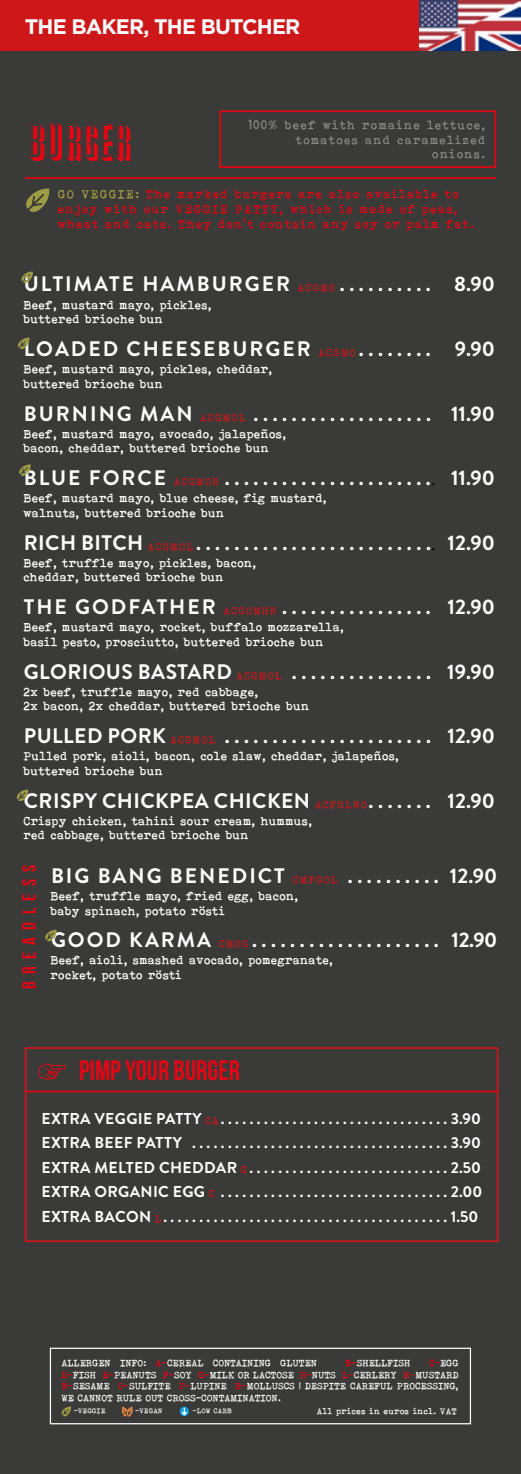
<style>
.page{position:relative;width:521px;height:1474px;background:#fff}
.page>*{position:absolute;margin:0;border:0;box-sizing:border-box;transform-origin:0 0}
.t1{font:52.5px "Great Shadow";letter-spacing:-.07em;color:#e30613;scale:1.1 1}
.t2{font:28px "Bebas Neue";color:#e30613}
.t3{font:700 21px "Brandon Grotesque";letter-spacing:.085em;color:#fff}
.t4{font:700 21px "Brandon Grotesque";letter-spacing:.02em;color:#fff}
.t5{font:700 21px "Gotham";letter-spacing:-.04em;color:#fff}
.t6{font:19.25px "Bebas Neue";letter-spacing:.38em;color:#e30613}
.t7{font:700 15.75px/24.5px "Brandon Grotesque";letter-spacing:.02em;color:#fff;text-align:justify}
.t8{font:12.25px/14.7px "Bohemian typewriter";color:#fff}
.t9{font:12.25px/14.7px "Bohemian typewriter";letter-spacing:.075em;color:#e30613}
.t10{font:12.25px/14.7px "Bohemian typewriter";letter-spacing:.075em;color:#878787;text-align:right}
.t11{font:9.62px/11.5px "Bohemian typewriter";letter-spacing:-.03em;color:#fff;text-align:justify}
.t12{font:8.75px "Bohemian typewriter";color:#fff}
.t13{font:7px "Bohemian typewriter";color:#fff}
.s1{color:#9d9c44}
.s2{font-family:"Bohemian typewriter";font-weight:400;font-size:10.5px;color:#cd1719}
.s3{font-family:"Bohemian typewriter";font-weight:400;font-size:10.5px;color:#000}
.s4{color:#e30613}
.s5{color:#cd1719}
</style>
<div class="page">
<div style="left:0;top:0;width:521px;height:1473px;background:#3a3a39"></div>
<hr style="left:25px;top:177px;width:471px;height:2px;background:#e30613">
<svg style="left:26px;top:188px;width:24px;height:24px"></svg>
<div style="left:219px;top:110px;width:277px;height:58px;border:2px solid #e30613"></div>
<svg style="left:21px;top:271px;width:12px;height:12px"></svg>
<svg style="left:18px;top:337px;width:12px;height:12px"></svg>
<svg style="left:19px;top:464px;width:12px;height:12px"></svg>
<svg style="left:45px;top:929px;width:12px;height:13px"></svg>
<svg style="left:16px;top:789px;width:13px;height:12px"></svg>
<div style="left:25px;top:1047px;width:473px;height:195px;border:2px solid #cd1719"></div>
<hr style="left:25px;top:1090px;width:473px;height:2px;background:#e30613">
<svg style="left:39px;top:1063px;width:27px;height:16px"></svg>
<div style="left:50px;top:1347px;width:421px;height:77px;border:1px solid #fff"></div>
<svg style="left:61px;top:1406px;width:10px;height:11px"></svg>
<svg style="left:121px;top:1406px;width:12px;height:10px"></svg>
<svg style="left:180px;top:1406px;width:9px;height:9px"></svg>
<svg style="left:182px;top:1407px;width:5px;height:8px"></svg>
<div style="left:0;top:0;width:521px;height:50px;background:#cd1719"></div>
<img style="left:420px;top:0;width:101px;height:51px">
<h3 class="t5" style="left:25px;top:12px;width:277px">THE BAKER, THE BUTCHER</h3>
<p class="t10" style="left:248px;top:117px;width:239px">100% beef with romaine lettuce, tomatoes and caramelized</p>
<h1 class="t1" style="left:26px;top:112px;width:99px">BURGER</h1>
<p class="t10" style="left:433px;top:147px;width:55px">onions.</p>
<p class="t9" style="left:58px;top:187px;width:418px"><span class="s1">GO VEGGIE:</span> The marked burgers are also available to enjoy with our VEGGIE PATTY, which is made of peas, wheat and oats. They don‘t contain any soy or palm fat.</p>
<h3 class="t3" style="left:24px;top:269px;width:473px">ULTIMATE HAMBURGER <span class="s2">ACGMO</span> . . . . . . . . . . 8.90</h3>
<p class="t8" style="left:24px;top:297px;width:190px">Beef, mustard mayo, pickles, buttered brioche bun</p>
<h3 class="t3" style="left:24px;top:334px;width:473px">LOADED CHEESEBURGER <span class="s2">ACGMO</span> . . . . . . . . 9.90</h3>
<p class="t8" style="left:24px;top:361px;width:251px">Beef, mustard mayo, pickles, cheddar, buttered brioche bun</p>
<h3 class="t3" style="left:24px;top:398px;width:473px">BURNING MAN <span class="s2">ACGMOL</span> . . . . . . . . . . . . . . . . . . . 11.90</h3>
<p class="t8" style="left:24px;top:426px;width:264px">Beef, mustard mayo, avocado, jalapeños, bacon, cheddar, buttered brioche bun</p>
<h3 class="t3" style="left:24px;top:463px;width:473px">BLUE FORCE <span class="s2">ACGMOH</span> . . . . . . . . . . . . . . . . . . . . . <span class="s3">.</span> 11.90</h3>
<p class="t8" style="left:24px;top:490px;width:305px">Beef, mustard mayo, blue cheese, fig mustard, walnuts, buttered brioche bun</p>
<h3 class="t4" style="left:24px;top:527px;width:473px">RICH BITCH <span class="s2">ACGMOL</span> . . . . . . . . . . . . . . . . . . . . . . . . <span class="s3">.</span> 12.90</h3>
<p class="t8" style="left:24px;top:555px;width:235px">Beef, truffle mayo, pickles, bacon, cheddar, buttered brioche bun</p>
<h3 class="t3" style="left:24px;top:592px;width:473px">THE GODFATHER <span class="s2">ACGOMHN</span> . . . . . . . . . . . . . . . . 12.90</h3>
<p class="t8" style="left:24px;top:619px;width:322px">Beef, mustard mayo, rocket, buffalo mozzarella, basil pesto, prosciutto, buttered brioche bun</p>
<h3 class="t4" style="left:24px;top:656px;width:473px">GLORIOUS BASTARD <span class="s2">ACGMOL</span> . . . . . . . . . . . . . . . 19.90</h3>
<p class="t8" style="left:24px;top:684px;width:288px">2x beef, truffle mayo, red cabbage,<br>2x bacon, 2x cheddar, buttered brioche bun</p>
<h3 class="t4" style="left:24px;top:721px;width:473px">PULLED PORK <span class="s2">ACGMOL</span> . . . . . . . . . . . . . . . . . . . . . . 12.90</h3>
<p class="t8" style="left:24px;top:748px;width:377px">Pulled pork, aioli, bacon, cole slaw, cheddar, jalapeños, buttered brioche bun</p>
<h3 class="t4" style="left:24px;top:785px;width:473px">CRISPY CHICKPEA CHICKEN <span class="s2">ACFGLNO</span>. . . . . . . 12.90</h3>
<p class="t8" style="left:24px;top:813px;width:290px">Crispy chicken, tahini sour cream, hummus, red cabbage, buttered brioche bun</p>
<h3 class="t3" style="left:51px;top:861px;width:448px">BIG BANG BENEDICT <span class="s2">CMFGOL</span> . . . . . . . . . 12.90</h3>
<p class="t8" style="left:51px;top:888px;width:250px">Beef, truffle mayo, fried egg, bacon, baby spinach, potato rösti</p>
<h3 class="t3" style="left:51px;top:925px;width:448px">GOOD KARMA <span class="s2">CMOG</span> . . . . . . . . . . . . . . . . . . . 12.90</h3>
<p class="t8" style="left:51px;top:952px;width:284px">Beef, aioli, smashed avocado, pomegranate, rocket, potato rösti</p>
<h3 class="t6" style="left:19px;top:989px;width:126px;rotate:-90deg">BREADLESS</h3>
<h2 class="t2" style="left:79px;top:1054px;width:162px">PIMP YOUR BURGER</h2>
<p class="t7" style="left:41px;top:1106px;width:442px">EXTRA VEGGIE PATTY <span class="s2">CA</span> . . . . . . . . . . . . . . . . . . . . . . . . . . . . . . . 3.90<br>EXTRA BEEF PATTY . . . . . . . . . . . . . . . . . . . . . . . . . . . . . . . . . . . 3.90<br>EXTRA MELTED CHEDDAR <span class="s2">G</span> . . . . . . . . . . . . . . . . . . . . . . . . . . . 2.50<br>EXTRA ORGANIC EGG <span class="s2">C</span> . . . . . . . . . . . . . . . . . . . . . . . . . . . . . . . 2.00<br>EXTRA BACON <span class="s2">L</span> . . . . . . . . . . . . . . . . . . . . . . . . . . . . . . . . . . . . . . . 1.50</p>
<p class="t11" style="left:62px;top:1356px;width:399px;text-indent:367px"><span class="s4">C-</span>EGG <span class="s4">D-</span>FISH <span class="s4">E-</span>PEANUTS <span class="s4">F-</span>SOY <span class="s4">G-</span>MILK OR LACTOSE <span class="s4">H-</span>NUTS <span class="s4">L-</span>CERLERY <span class="s5">M-</span>MUSTARD <span class="s4">N-</span>SESAME <span class="s4">O-</span>SULFITE <span class="s4">P-</span>LUPINE <span class="s4">R-</span>MOLLUSCS | DESPITE CAREFUL PROCESSING, WE CANNOT RULE OUT CROSS-CONTAMINATION.</p>
<p class="t13" style="left:74px;top:1406px;width:33px">-VEGGIE</p>
<p class="t13" style="left:135px;top:1406px;width:29px">-VEGAN</p>
<p class="t13" style="left:193px;top:1406px;width:41px">-LOW CARB</p>
<p class="t12" style="left:317px;top:1405px;width:142px">All prices in euros incl. VAT</p>
<p class="t11" style="left:62px;top:1356px;width:257px">ALLERGEN INFO: <span class="s4">A-</span>CEREAL CONTAINING GLUTEN</p>
<p class="t11" style="left:345px;top:1356px;width:67px"><span class="s4">B-</span>SHELLFISH</p>
</div>
